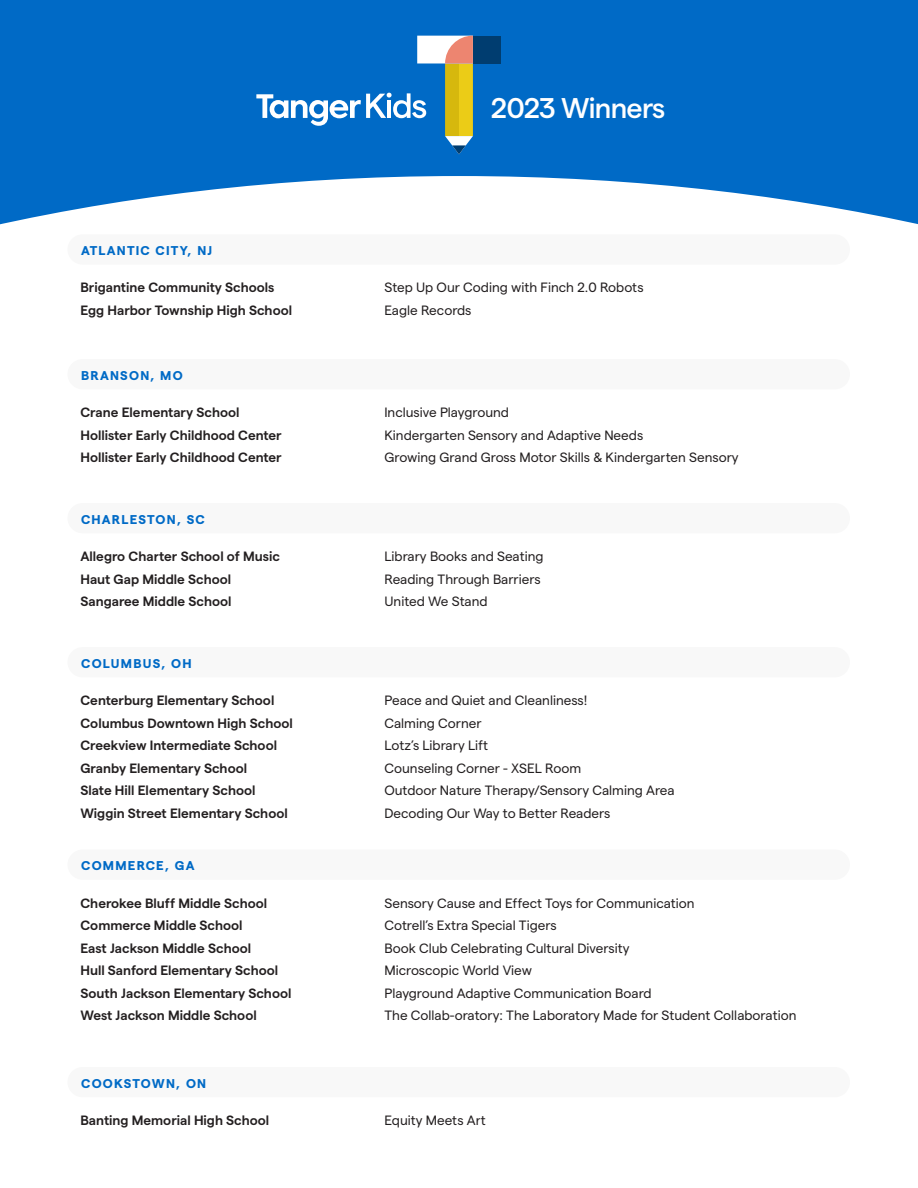
<style>
.page{position:relative;width:918px;height:1188px;background:#006ac6}
.page>*{position:absolute;margin:0;border:0;box-sizing:border-box;transform-origin:0 0}
.t1{font:500 28.5px "Matter";letter-spacing:-.025em;color:#fff}
.t2{font:13.5px "Matter";color:#231f20}
.t3{font:600 13.5px "Matter";color:#231f20}
.t4{font:700 12.75px "Matter";letter-spacing:.1em;color:#006ac6}
</style>
<div class="page">
<div style="left:0;top:176px;width:918px;height:1012px;background:#fff"></div>
<div style="left:473px;top:36px;width:28px;height:27px;background:#003d70"></div>
<svg style="left:256px;top:36px;width:217px;height:118px"></svg>
<div style="left:68px;top:234px;width:782px;height:31px;background:#f8f8f8;border-radius:15px"></div>
<div style="left:68px;top:359px;width:782px;height:30px;background:#f8f8f8;border-radius:15px"></div>
<div style="left:68px;top:503px;width:782px;height:30px;background:#f8f8f8;border-radius:15px"></div>
<div style="left:68px;top:647px;width:782px;height:30px;background:#f8f8f8;border-radius:15px"></div>
<div style="left:68px;top:850px;width:782px;height:30px;background:#f8f8f8;border-radius:15px"></div>
<div style="left:68px;top:1067px;width:782px;height:30px;background:#f8f8f8;border-radius:15px"></div>
<p class="t4" style="left:81px;top:241px;width:133px">ATLANTIC CITY, NJ</p>
<p class="t3" style="left:80px;top:278px;width:196px">Brigantine Community Schools</p>
<p class="t3" style="left:80px;top:300px;width:213px">Egg Harbor Township High School</p>
<p class="t4" style="left:81px;top:366px;width:103px">BRANSON, MO</p>
<p class="t3" style="left:80px;top:402px;width:161px">Crane Elementary School</p>
<p class="t3" style="left:80px;top:425px;width:203px">Hollister Early Childhood Center</p>
<p class="t3" style="left:80px;top:447px;width:203px">Hollister Early Childhood Center</p>
<p class="t4" style="left:81px;top:510px;width:126px">CHARLESTON, SC</p>
<p class="t3" style="left:80px;top:546px;width:201px">Allegro Charter School of Music</p>
<p class="t3" style="left:80px;top:569px;width:152px">Haut Gap Middle School</p>
<p class="t3" style="left:80px;top:591px;width:153px">Sangaree Middle School</p>
<p class="t4" style="left:81px;top:654px;width:112px">COLUMBUS, OH</p>
<p class="t3" style="left:80px;top:690px;width:195px">Centerburg Elementary School</p>
<p class="t3" style="left:80px;top:713px;width:214px">Columbus Downtown High School</p>
<p class="t3" style="left:80px;top:735px;width:198px">Creekview Intermediate School</p>
<p class="t3" style="left:80px;top:758px;width:168px">Granby Elementary School</p>
<p class="t3" style="left:80px;top:780px;width:177px">Slate Hill Elementary School</p>
<p class="t3" style="left:80px;top:803px;width:209px">Wiggin Street Elementary School</p>
<p class="t4" style="left:81px;top:856px;width:115px">COMMERCE, GA</p>
<p class="t3" style="left:80px;top:893px;width:188px">Cherokee Bluff Middle School</p>
<p class="t3" style="left:80px;top:915px;width:164px">Commerce Middle School</p>
<p class="t3" style="left:80px;top:938px;width:172px">East Jackson Middle School</p>
<p class="t3" style="left:80px;top:960px;width:199px">Hull Sanford Elementary School</p>
<p class="t3" style="left:80px;top:983px;width:212px">South Jackson Elementary School</p>
<p class="t3" style="left:80px;top:1005px;width:178px">West Jackson Middle School</p>
<p class="t4" style="left:81px;top:1074px;width:127px">COOKSTOWN, ON</p>
<p class="t3" style="left:80px;top:1110px;width:190px">Banting Memorial High School</p>
<h1 class="t1" style="left:491px;top:87px;width:176px">2023 Winners</h1>
<p class="t2" style="left:384px;top:278px;width:261px">Step Up Our Coding with Finch 2.0 Robots</p>
<p class="t2" style="left:384px;top:300px;width:89px">Eagle Records</p>
<p class="t2" style="left:384px;top:403px;width:126px">Inclusive Playground</p>
<p class="t2" style="left:384px;top:425px;width:260px">Kindergarten Sensory and Adaptive Needs</p>
<p class="t2" style="left:384px;top:448px;width:356px">Growing Grand Gross Motor Skills &amp; Kindergarten Sensory</p>
<p class="t2" style="left:384px;top:546px;width:161px">Library Books and Seating</p>
<p class="t2" style="left:384px;top:569px;width:158px">Reading Through Barriers</p>
<p class="t2" style="left:384px;top:591px;width:105px">United We Stand</p>
<p class="t2" style="left:384px;top:691px;width:204px">Peace and Quiet and Cleanliness!</p>
<p class="t2" style="left:384px;top:713px;width:99px">Calming Corner</p>
<p class="t2" style="left:384px;top:736px;width:105px">Lotz’s Library Lift</p>
<p class="t2" style="left:384px;top:758px;width:198px">Counseling Corner - XSEL Room</p>
<p class="t2" style="left:384px;top:781px;width:292px">Outdoor Nature Therapy/Sensory Calming Area</p>
<p class="t2" style="left:384px;top:803px;width:227px">Decoding Our Way to Better Readers</p>
<p class="t2" style="left:384px;top:893px;width:312px">Sensory Cause and Effect Toys for Communication</p>
<p class="t2" style="left:384px;top:915px;width:174px">Cotrell’s Extra Special Tigers</p>
<p class="t2" style="left:384px;top:938px;width:247px">Book Club Celebrating Cultural Diversity</p>
<p class="t2" style="left:384px;top:960px;width:149px">Microscopic World View</p>
<p class="t2" style="left:384px;top:983px;width:269px">Playground Adaptive Communication Board</p>
<p class="t2" style="left:384px;top:1005px;width:414px">The Collab-oratory: The Laboratory Made for Student Collaboration</p>
<p class="t2" style="left:384px;top:1110px;width:103px">Equity Meets Art</p>
</div>
